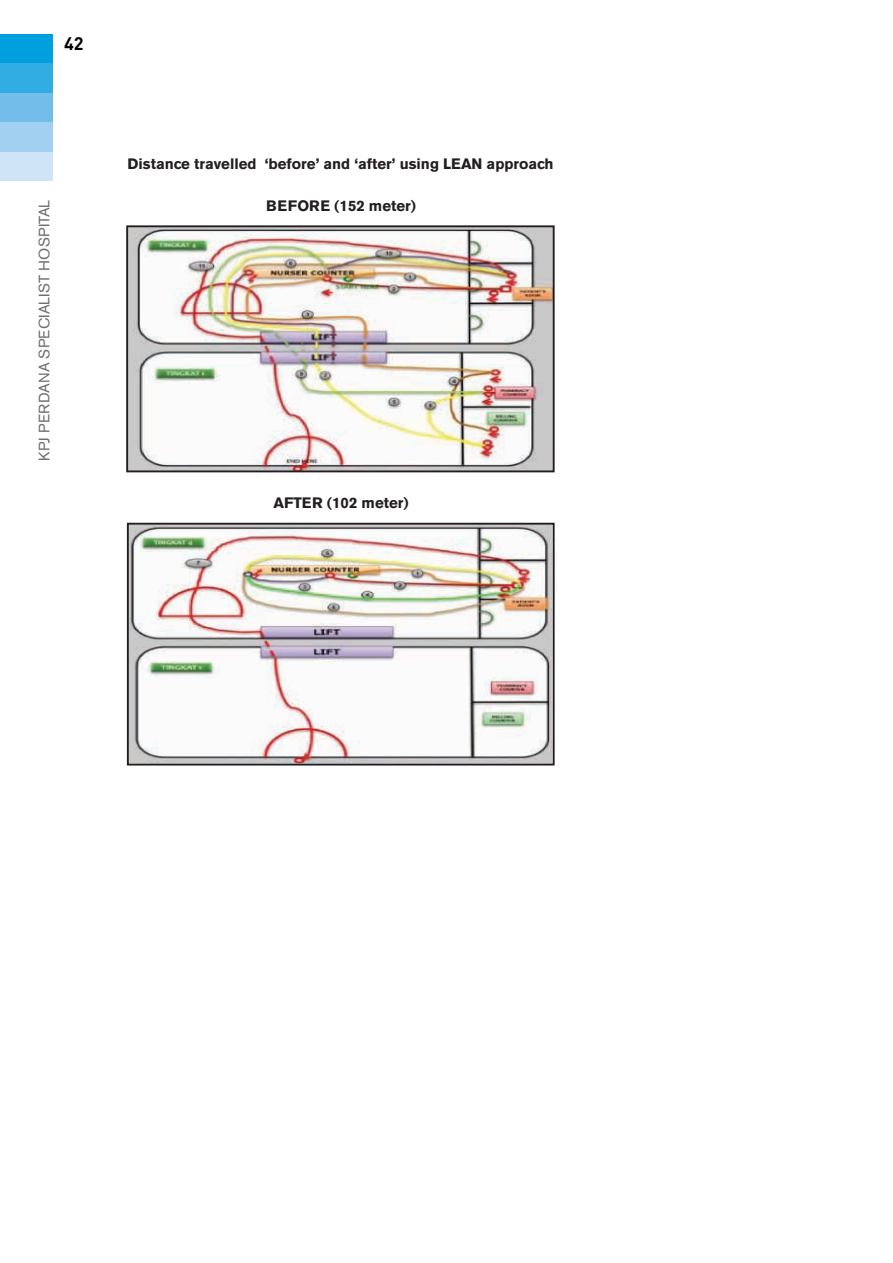
<style>
.page{position:relative;width:893px;height:1263px;background:#fff}
.page>*{position:absolute;margin:0;border:0;box-sizing:border-box;transform-origin:0 0}
.t1{font:700 18px "DIN";color:#000}
.t2{font:700 15px "Akzidenz Grotesk BE";color:#231f20}
.t3{font:15px "Akzidenz Grotesk BE";letter-spacing:.02em;color:#6d6f71}
</style>
<div class="page">
<img style="left:126px;top:225px;width:429px;height:248px">
<img style="left:126px;top:522px;width:429px;height:244px">
<div style="left:0;top:151px;width:52px;height:30px;background:#cfe5f7"></div>
<div style="left:0;top:93px;width:52px;height:29px;background:#72bde9"></div>
<div style="left:0;top:34px;width:52px;height:29px;background:#009fde"></div>
<div style="left:0;top:63px;width:52px;height:30px;background:#32ade3"></div>
<div style="left:0;top:122px;width:52px;height:29px;background:#a2d0f0"></div>
<p class="t1" style="left:64px;top:32px;width:21px">42</p>
<p class="t3" style="left:35px;top:461px;width:262px;rotate:-90deg">KPJ PERDANA SPECIALIST HOSPITAL</p>
<p class="t2" style="left:128px;top:155px;width:427px">Distance travelled ‘before’ and ‘after’ using LEAN approach</p>
<p class="t2" style="left:266px;top:197px;width:151px">BEFORE (152 meter)</p>
<p class="t2" style="left:273px;top:494px;width:137px">AFTER (102 meter)</p>
</div>
